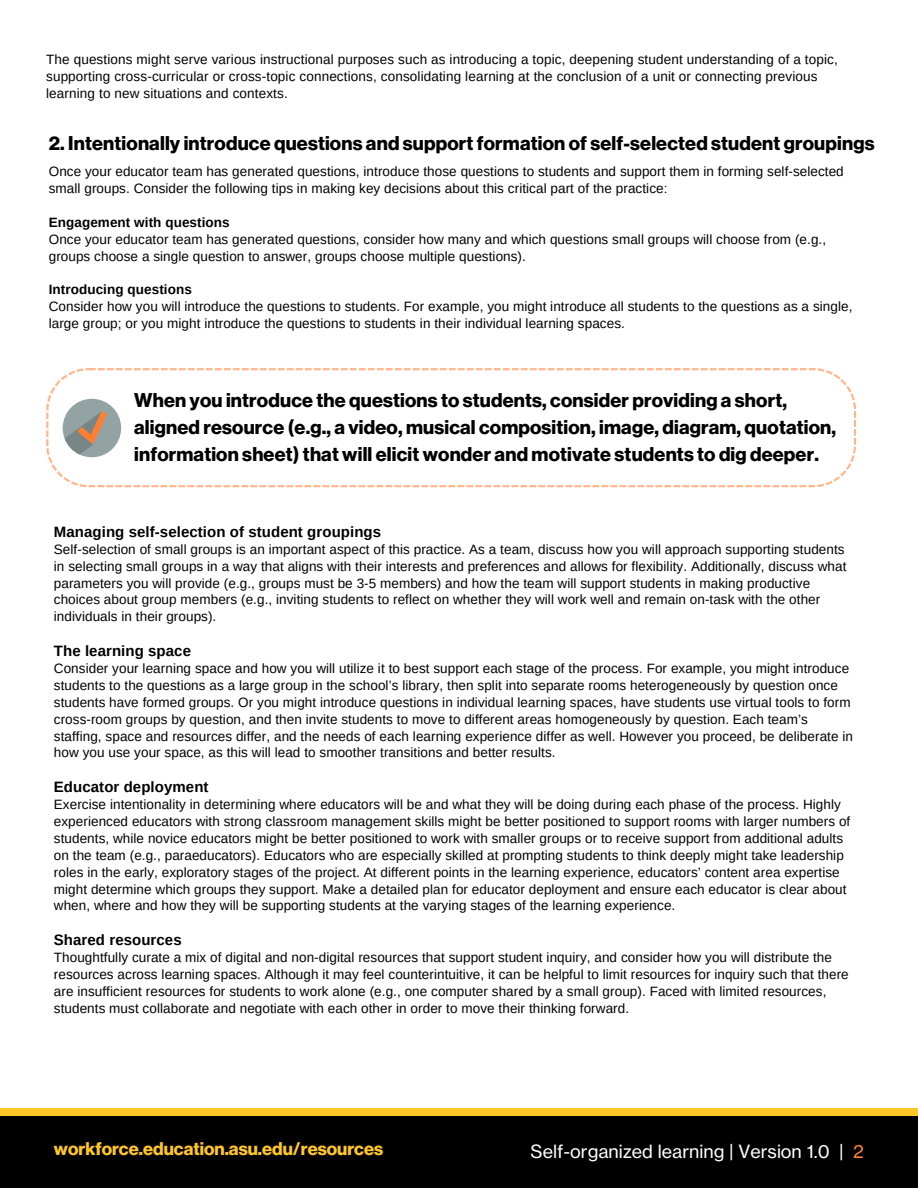
<style>
.page{position:relative;width:918px;height:1188px;background:#fff}
.page>*{position:absolute;margin:0;border:0;box-sizing:border-box;transform-origin:0 0}
.t1{font:19.5px/27px "N Haas Grotesk DS Pro 75 Bd";letter-spacing:.01em;color:#000}
.t2{font:18px "N Haas Grotesk TX Pro 55 Rg";letter-spacing:-.025em;color:#fdfdfd}
.t3{font:18px "N Haas Grotesk DS Pro 75 Bd";color:#ffc627}
.t4{font:700 15px "Arimo";letter-spacing:.005em;color:#000}
.t5{font:13.5px/16.8px "Arimo";letter-spacing:.005em;color:#000}
.t6{font:700 13.5px "Arimo";letter-spacing:.005em;color:#000}
.s1{color:#ffc627}
.s2{color:#ff7f32}
</style>
<div class="page">
<div style="left:0;top:1112px;width:918px;height:76px;background:#000"></div>
<div style="left:0;top:1108px;width:918px;height:8px;background:#ffc627"></div>
<svg style="left:46px;top:368px;width:810px;height:119px"></svg>
<div style="left:63px;top:399px;width:58px;height:58px;background:#93a3a4;border-radius:50%"></div>
<svg style="left:65px;top:411px;width:42px;height:44px"></svg>
<p class="t5" style="left:46px;top:51px;width:793px">The questions might serve various instructional purposes such as introducing a topic, deepening student understanding of a topic, supporting cross-curricular or cross-topic connections, consolidating learning at the conclusion of a unit or connecting previous learning to new situations and contexts.</p>
<h1 class="t1" style="left:49px;top:130px;width:827px">2. Intentionally introduce questions and support formation of self-selected student groupings</h1>
<p class="t5" style="left:49px;top:163px;width:797px">Once your educator team has generated questions, introduce those questions to students and support them in forming self-selected small groups. Consider the following tips in making key decisions about this critical part of the practice:</p>
<p class="t6" style="left:49px;top:215px;width:182px">Engagement with questions</p>
<p class="t5" style="left:49px;top:231px;width:779px">Once your educator team has generated questions, consider how many and which questions small groups will choose from (e.g., groups choose a single question to answer, groups choose multiple questions).</p>
<p class="t6" style="left:49px;top:282px;width:145px">Introducing questions</p>
<p class="t5" style="left:49px;top:298px;width:805px">Consider how you will introduce the questions to students. For example, you might introduce all students to the questions as a single, large group; or you might introduce the questions to students in their individual learning spaces.</p>
<p class="t1" style="left:134px;top:387px;width:703px">When you introduce the questions to students, consider providing a short, aligned resource (e.g., a video, musical composition, image, diagram, quotation, information sheet) that will elicit wonder and motivate students to dig deeper.</p>
<p class="t4" style="left:54px;top:523px;width:329px">Managing self-selection of student groupings</p>
<p class="t5" style="left:54px;top:541px;width:794px">Self-selection of small groups is an important aspect of this practice. As a team, discuss how you will approach supporting students in selecting small groups in a way that aligns with their interests and preferences and allows for flexibility. Additionally, discuss what parameters you will provide (e.g., groups must be 3-5 members) and how the team will support students in making productive choices about group members (e.g., inviting students to reflect on whether they will work well and remain on-task with the other individuals in their groups).</p>
<p class="t4" style="left:54px;top:643px;width:139px">The learning space</p>
<p class="t5" style="left:54px;top:660px;width:801px">Consider your learning space and how you will utilize it to best support each stage of the process. For example, you might introduce students to the questions as a large group in the school’s library, then split into separate rooms heterogeneously by question once students have formed groups. Or you might introduce questions in individual learning spaces, have students use virtual tools to form cross-room groups by question, and then invite students to move to different areas homogeneously by question. Each team’s staffing, space and resources differ, and the needs of each learning experience differ as well. However you proceed, be deliberate in how you use your space, as this will lead to smoother transitions and better results.</p>
<p class="t4" style="left:54px;top:779px;width:156px">Educator deployment</p>
<p class="t5" style="left:54px;top:796px;width:798px">Exercise intentionality in determining where educators will be and what they will be doing during each phase of the process. Highly experienced educators with strong classroom management skills might be better positioned to support rooms with larger numbers of students, while novice educators might be better positioned to work with smaller groups or to receive support from additional adults on the team (e.g., paraeducators). Educators who are especially skilled at prompting students to think deeply might take leadership roles in the early, exploratory stages of the project. At different points in the learning experience, educators’ content area expertise might determine which groups they support. Make a detailed plan for educator deployment and ensure each educator is clear about when, where and how they will be supporting students at the varying stages of the learning experience.</p>
<p class="t4" style="left:54px;top:932px;width:129px">Shared resources</p>
<p class="t5" style="left:54px;top:949px;width:796px">Thoughtfully curate a mix of digital and non-digital resources that support student inquiry, and consider how you will distribute the resources across learning spaces. Although it may feel counterintuitive, it can be helpful to limit resources for inquiry such that there are insufficient resources for students to work alone (e.g., one computer shared by a small group). Faced with limited resources, students must collaborate and negotiate with each other in order to move their thinking forward.</p>
<h2 class="t3" style="left:54px;top:1139px;width:331px">workforce.education.asu.edu/resources</h2>
<h2 class="t2" style="left:531px;top:1140px;width:335px">Self-oTrigtlaenoizfeddocleuamrneintg | Version 1.0 | <span class="s1">3</span><span class="s2">2</span></h2>
</div>
